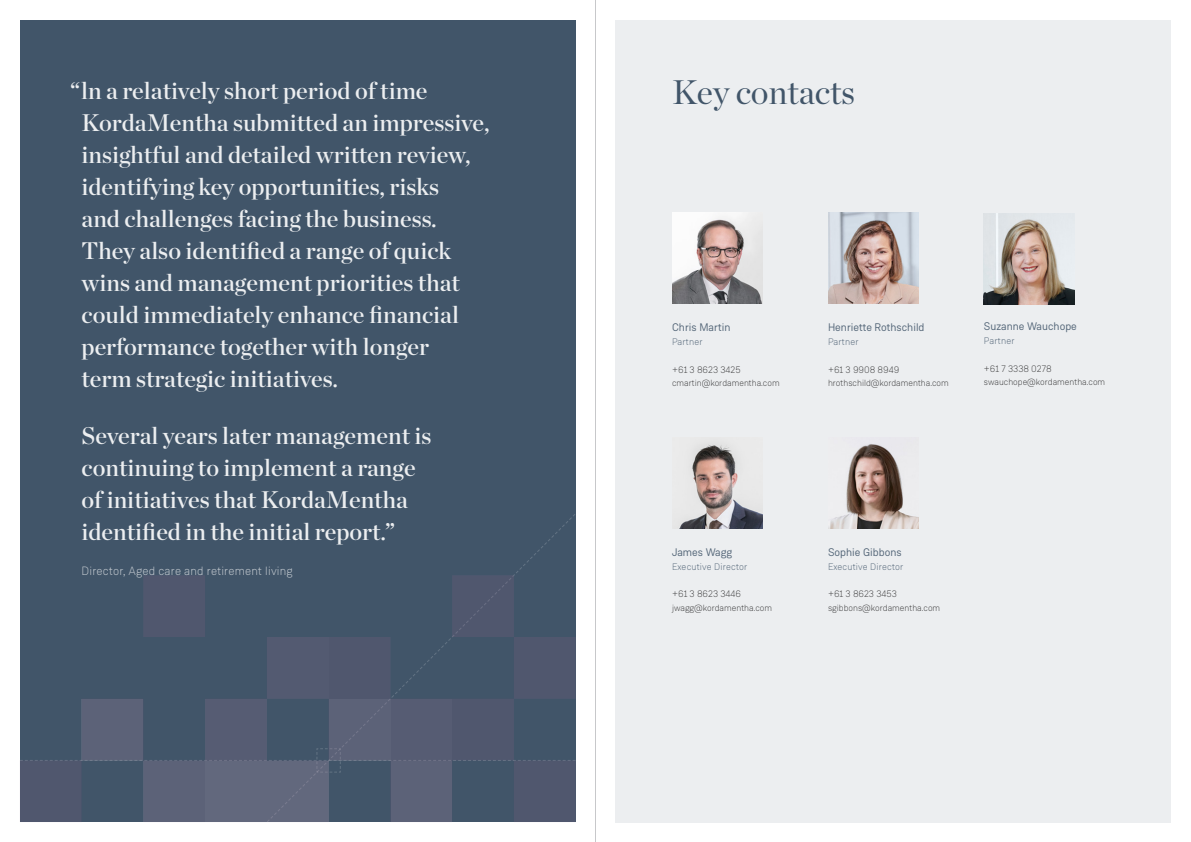
<style>
.page{position:relative;width:1191px;height:842px;background:#fff}
.page>*{position:absolute;margin:0;border:0;box-sizing:border-box;transform-origin:0 0}
.t1{font:34px "Chronicle Display";color:#415569}
.t2{font:24px/32px "Chronicle Display Semi";color:#eceef0}
.t3{font:300 12px "Weissenhof Grotesk";letter-spacing:.015em;color:#c6ccd2}
.t4{font:11px "Weissenhof Grotesk";color:#546678}
.t5{font:300 9.5px "Weissenhof Grotesk";letter-spacing:-.005em;color:#3e3e3f}
.t6{font:300 9.5px "Weissenhof Grotesk";letter-spacing:.015em;color:#546678}
.t7{font:300 9px "Weissenhof Grotesk";color:#3e3e3f}
</style>
<div class="page">
<div style="left:615px;top:20px;width:556px;height:802px;background:#eceef0"></div>
<div style="left:514px;top:452px;width:61px;height:62px;background:#415569"></div>
<div style="left:514px;top:390px;width:61px;height:62px;background:#415569"></div>
<div style="left:514px;top:328px;width:61px;height:62px;background:#415569"></div>
<div style="left:514px;top:267px;width:61px;height:61px;background:#415569"></div>
<div style="left:514px;top:205px;width:61px;height:62px;background:#415569"></div>
<div style="left:514px;top:143px;width:61px;height:62px;background:#415569"></div>
<div style="left:514px;top:82px;width:61px;height:61px;background:#415569"></div>
<div style="left:514px;top:20px;width:61px;height:62px;background:#415569"></div>
<div style="left:452px;top:452px;width:62px;height:62px;background:#415569"></div>
<div style="left:452px;top:390px;width:62px;height:62px;background:#415569"></div>
<div style="left:452px;top:328px;width:62px;height:62px;background:#415569"></div>
<div style="left:452px;top:267px;width:62px;height:61px;background:#415569"></div>
<div style="left:452px;top:205px;width:62px;height:62px;background:#415569"></div>
<div style="left:452px;top:143px;width:62px;height:62px;background:#415569"></div>
<div style="left:452px;top:82px;width:62px;height:61px;background:#415569"></div>
<div style="left:452px;top:20px;width:62px;height:62px;background:#415569"></div>
<div style="left:390px;top:452px;width:62px;height:62px;background:#415569"></div>
<div style="left:390px;top:390px;width:62px;height:62px;background:#415569"></div>
<div style="left:390px;top:328px;width:62px;height:62px;background:#415569"></div>
<div style="left:390px;top:267px;width:62px;height:61px;background:#415569"></div>
<div style="left:390px;top:205px;width:62px;height:62px;background:#415569"></div>
<div style="left:390px;top:143px;width:62px;height:62px;background:#415569"></div>
<div style="left:390px;top:82px;width:62px;height:61px;background:#415569"></div>
<div style="left:390px;top:20px;width:62px;height:62px;background:#415569"></div>
<div style="left:329px;top:452px;width:61px;height:62px;background:#415569"></div>
<div style="left:329px;top:390px;width:61px;height:62px;background:#415569"></div>
<div style="left:329px;top:328px;width:61px;height:62px;background:#415569"></div>
<div style="left:329px;top:267px;width:61px;height:61px;background:#415569"></div>
<div style="left:329px;top:205px;width:61px;height:62px;background:#415569"></div>
<div style="left:329px;top:143px;width:61px;height:62px;background:#415569"></div>
<div style="left:329px;top:82px;width:61px;height:61px;background:#415569"></div>
<div style="left:329px;top:20px;width:61px;height:62px;background:#415569"></div>
<div style="left:267px;top:452px;width:62px;height:62px;background:#415569"></div>
<div style="left:267px;top:390px;width:62px;height:62px;background:#415569"></div>
<div style="left:267px;top:328px;width:62px;height:62px;background:#415569"></div>
<div style="left:267px;top:267px;width:62px;height:61px;background:#415569"></div>
<div style="left:267px;top:205px;width:62px;height:62px;background:#415569"></div>
<div style="left:267px;top:143px;width:62px;height:62px;background:#415569"></div>
<div style="left:267px;top:82px;width:62px;height:61px;background:#415569"></div>
<div style="left:267px;top:20px;width:62px;height:62px;background:#415569"></div>
<div style="left:205px;top:514px;width:62px;height:61px;background:#415569"></div>
<div style="left:205px;top:452px;width:62px;height:62px;background:#415569"></div>
<div style="left:205px;top:390px;width:62px;height:62px;background:#415569"></div>
<div style="left:205px;top:328px;width:62px;height:62px;background:#415569"></div>
<div style="left:205px;top:267px;width:62px;height:61px;background:#415569"></div>
<div style="left:205px;top:205px;width:62px;height:62px;background:#415569"></div>
<div style="left:205px;top:143px;width:62px;height:62px;background:#415569"></div>
<div style="left:205px;top:82px;width:62px;height:61px;background:#415569"></div>
<div style="left:205px;top:20px;width:62px;height:62px;background:#415569"></div>
<div style="left:143px;top:514px;width:62px;height:61px;background:#415569"></div>
<div style="left:143px;top:452px;width:62px;height:62px;background:#415569"></div>
<div style="left:143px;top:390px;width:62px;height:62px;background:#415569"></div>
<div style="left:143px;top:328px;width:62px;height:62px;background:#415569"></div>
<div style="left:143px;top:267px;width:62px;height:61px;background:#415569"></div>
<div style="left:143px;top:205px;width:62px;height:62px;background:#415569"></div>
<div style="left:143px;top:143px;width:62px;height:62px;background:#415569"></div>
<div style="left:143px;top:82px;width:62px;height:61px;background:#415569"></div>
<div style="left:143px;top:20px;width:62px;height:62px;background:#415569"></div>
<div style="left:20px;top:514px;width:62px;height:61px;background:#415569"></div>
<div style="left:20px;top:452px;width:62px;height:62px;background:#415569"></div>
<div style="left:20px;top:390px;width:62px;height:62px;background:#415569"></div>
<div style="left:20px;top:328px;width:62px;height:62px;background:#415569"></div>
<div style="left:20px;top:267px;width:62px;height:61px;background:#415569"></div>
<div style="left:20px;top:205px;width:62px;height:62px;background:#415569"></div>
<div style="left:20px;top:143px;width:62px;height:62px;background:#415569"></div>
<div style="left:20px;top:82px;width:62px;height:61px;background:#415569"></div>
<div style="left:20px;top:20px;width:62px;height:62px;background:#415569"></div>
<div style="left:82px;top:514px;width:61px;height:61px;background:#415569"></div>
<div style="left:82px;top:452px;width:61px;height:62px;background:#415569"></div>
<div style="left:82px;top:390px;width:61px;height:62px;background:#415569"></div>
<div style="left:82px;top:328px;width:61px;height:62px;background:#415569"></div>
<div style="left:82px;top:267px;width:61px;height:61px;background:#415569"></div>
<div style="left:82px;top:205px;width:61px;height:62px;background:#415569"></div>
<div style="left:82px;top:143px;width:61px;height:62px;background:#415569"></div>
<div style="left:82px;top:82px;width:61px;height:61px;background:#415569"></div>
<div style="left:82px;top:20px;width:61px;height:62px;background:#415569"></div>
<div style="left:267px;top:513px;width:309px;height:309px;background:#415569"></div>
<svg style="left:20px;top:575px;width:555px;height:247px;fill:#415569"></svg>
<img style="left:672px;top:213px;width:91px;height:90px">
<img style="left:828px;top:213px;width:90px;height:90px">
<img style="left:828px;top:444px;width:90px;height:84px">
<img style="left:984px;top:214px;width:90px;height:90px">
<img style="left:673px;top:441px;width:90px;height:87px">
<hr style="left:595px;top:0;width:1px;height:842px;background:#c7c8ca">
<p class="t2" style="left:82px;top:73px;width:410px;text-indent:-11px">“ln a relatively short period of time KordaMentha submitted an impressive, insightful and detailed written review, identifying key opportunities, risks<br>and challenges facing the business.<br>They also identified a range of quick wins and management priorities that could immediately enhance financial performance together with longer<br>term strategic initiatives.</p>
<p class="t2" style="left:82px;top:418px;width:351px">Several years later management is continuing to implement a range of initiatives that KordaMentha identified in the initial report.”</p>
<p class="t3" style="left:82px;top:564px;width:213px">Director, Aged care and retirement living</p>
<h1 class="t1" style="left:672px;top:66px;width:185px">Key contacts</h1>
<p class="t4" style="left:672px;top:321px;width:60px">Chris Martin</p>
<p class="t6" style="left:672px;top:336px;width:32px">Partner</p>
<p class="t5" style="left:672px;top:364px;width:70px">+61 3 8623 3425</p>
<p class="t7" style="left:672px;top:378px;width:109px">cmartin@kordamentha.com</p>
<p class="t4" style="left:828px;top:321px;width:98px">Henriette Rothschild</p>
<p class="t6" style="left:828px;top:336px;width:32px">Partner</p>
<p class="t5" style="left:828px;top:364px;width:73px">+61 3 9908 8949</p>
<p class="t7" style="left:828px;top:378px;width:122px">hrothschild@kordamentha.com</p>
<p class="t4" style="left:984px;top:320px;width:94px">Suzanne Wauchope</p>
<p class="t6" style="left:984px;top:335px;width:32px">Partner</p>
<p class="t5" style="left:984px;top:363px;width:69px">+61 7 3338 0278</p>
<p class="t7" style="left:984px;top:377px;width:123px">swauchope@kordamentha.com</p>
<p class="t4" style="left:672px;top:546px;width:61px">James Wagg</p>
<p class="t6" style="left:672px;top:561px;width:77px">Executive Director</p>
<p class="t5" style="left:672px;top:588px;width:71px">+61 3 8623 3446</p>
<p class="t7" style="left:672px;top:602px;width:102px">jwagg@kordamentha.com</p>
<p class="t4" style="left:828px;top:546px;width:75px">Sophie Gibbons</p>
<p class="t6" style="left:828px;top:561px;width:77px">Executive Director</p>
<p class="t5" style="left:828px;top:588px;width:70px">+61 3 8623 3453</p>
<p class="t7" style="left:828px;top:602px;width:114px">sgibbons@kordamentha.com</p>
</div>
